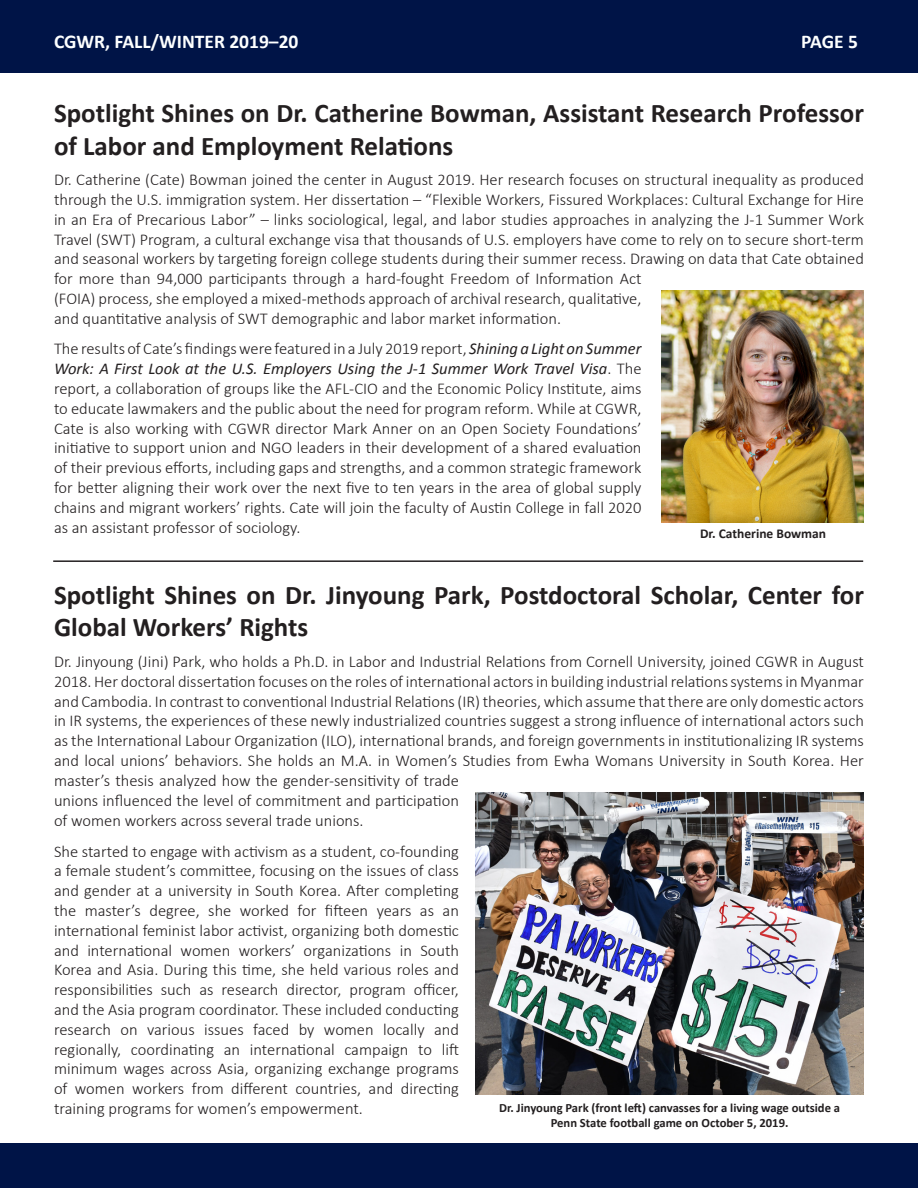
<style>
.page{position:relative;width:918px;height:1188px;background:#fff}
.page>*{position:absolute;margin:0;border:0;box-sizing:border-box;transform-origin:0 0}
.t1{font:700 27px/32.4px "Calibri";color:#231f20}
.t2{font:700 19.5px "Calibri";color:#fdffff}
.t3{font:300 16.5px/19.8px "Calibri";color:#231f20;text-align:justify}
.t4{font:700 13.5px "Calibri";color:#231f20}
.t5{font:700 12.6px "Calibri";color:#231f20}
.s1{font-weight:400;font-style:italic}
</style>
<div class="page">
<div style="left:0;top:1143px;width:918px;height:45px;background:#001447"></div>
<div style="left:0;top:0;width:918px;height:73px;background:#001447"></div>
<hr style="left:53px;top:560px;width:810px;height:2px;background:#231f20">
<img style="left:662px;top:291px;width:201px;height:231px">
<img style="left:475px;top:792px;width:389px;height:302px">
<p class="t2" style="left:54px;top:29px;width:246px">CGWR, FALL/WINTER 2019–20</p>
<p class="t2" style="left:801px;top:29px;width:58px">PAGE 5</p>
<p class="t1" style="left:54px;top:97px;width:811px">Spotlight Shines on Dr. Catherine Bowman, Assistant Research Professor of Labor and Employment Relations</p>
<p class="t3" style="left:54px;top:169px;width:812px">Dr. Catherine (Cate) Bowman joined the center in August 2019. Her research focuses on structural inequality as produced through the U.S. immigration system. Her dissertation – “Flexible Workers, Fissured Workplaces: Cultural Exchange for Hire in an Era of Precarious Labor” – links sociological, legal, and labor studies approaches in analyzing the J-1 Summer Work Travel (SWT) Program, a cultural exchange visa that thousands of U.S. employers have come to rely on to secure short-term and seasonal workers by targeting foreign college students during their summer recess. Drawing on data that Cate obtained</p>
<p class="t3" style="left:54px;top:268px;width:589px">for more than 94,000 participants through a hard-fought Freedom of Information Act (FOIA) process, she employed a mixed-methods approach of archival research, qualitative, and quantitative analysis of SWT demographic and labor market information.</p>
<p class="t3" style="left:54px;top:338px;width:589px">The results of Cate’s findings were featured in a July 2019 report, <span class="s1">Shining a Light on Summer Work: A First Look at the U.S. Employers Using the J-1 Summer Work Travel Visa</span>. The report, a collaboration of groups like the AFL-CIO and the Economic Policy Institute, aims to educate lawmakers and the public about the need for program reform. While at CGWR, Cate is also working with CGWR director Mark Anner on an Open Society Foundations’ initiative to support union and NGO leaders in their development of a shared evaluation of their previous efforts, including gaps and strengths, and a common strategic framework for better aligning their work over the next five to ten years in the area of global supply chains and migrant workers’ rights. Cate will join the faculty of Austin College in fall 2020 as an assistant professor of sociology.</p>
<p class="t4" style="left:700px;top:525px;width:128px">Dr. Catherine Bowman</p>
<p class="t1" style="left:54px;top:579px;width:811px">Spotlight Shines on Dr. Jinyoung Park, Postdoctoral Scholar, Center for<br>Global Workers’ Rights</p>
<p class="t3" style="left:54px;top:651px;width:812px">Dr. Jinyoung (Jini) Park, who holds a Ph.D. in Labor and Industrial Relations from Cornell University, joined CGWR in August 2018. Her doctoral dissertation focuses on the roles of international actors in building industrial relations systems in Myanmar and Cambodia. In contrast to conventional Industrial Relations (IR) theories, which assume that there are only domestic actors in IR systems, the experiences of these newly industrialized countries suggest a strong influence of international actors such as the International Labour Organization (ILO), international brands, and foreign governments in institutionalizing IR systems and local unions’ behaviors. She holds an M.A. in Women’s Studies from Ewha Womans University in South Korea. Her</p>
<p class="t3" style="left:54px;top:770px;width:407px">master’s thesis analyzed how the gender-sensitivity of trade unions influenced the level of commitment and participation of women workers across several trade unions.</p>
<p class="t3" style="left:54px;top:840px;width:407px">She started to engage with activism as a student, co-founding a female student’s committee, focusing on the issues of class and gender at a university in South Korea. After completing the master’s degree, she worked for fifteen years as an international feminist labor activist, organizing both domestic and international women workers’ organizations in South Korea and Asia. During this time, she held various roles and responsibilities such as research director, program officer, and the Asia program coordinator. These included conducting research on various issues faced by women locally and regionally, coordinating an international campaign to lift minimum wages across Asia, organizing exchange programs of women workers from different countries, and directing training programs for women’s empowerment.</p>
<p class="t5" style="left:499px;top:1100px;width:343px">Dr. Jinyoung Park (front left) canvasses for a living wage outside a</p>
<p class="t5" style="left:551px;top:1115px;width:239px">Penn State football game on October 5, 2019.</p>
</div>
